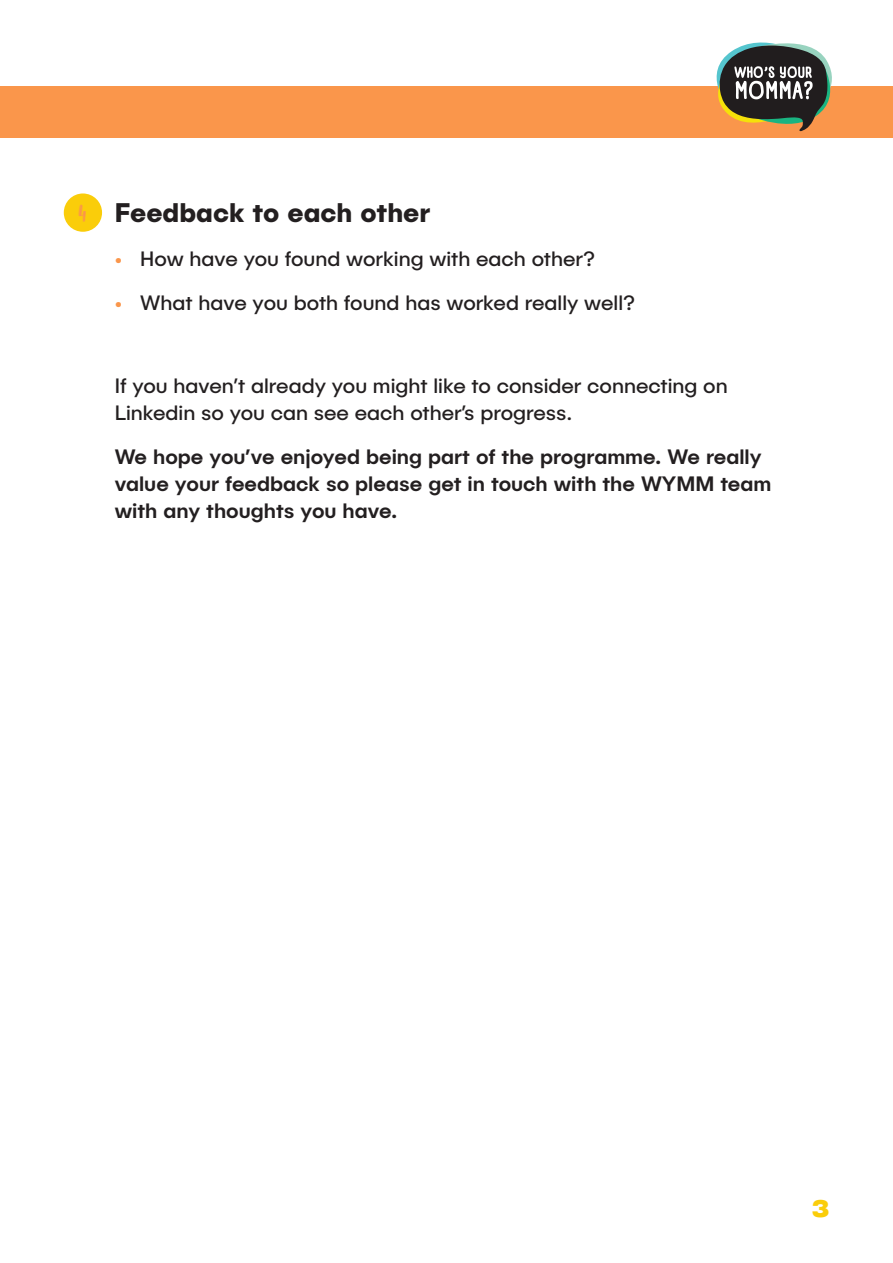
<style>
.page{position:relative;width:893px;height:1263px;background:#fff}
.page>*{position:absolute;margin:0;border:0;box-sizing:border-box;transform-origin:0 0}
.t1{font:700 27px "Publica Sans";color:#231f20}
.t2{font:700 24px "Integral CF";color:#facd0a}
.t3{font:21px/27px "Publica Sans";color:#231f20}
.t4{font:500 21px/27px "Publica Sans";color:#231f20}
.t5{font:10.5px "Bestlady";color:#fa964b}
.s1{color:#fa964b}
</style>
<div class="page">
<div style="left:64px;top:193px;width:38px;height:39px;background:#facd0a;border-radius:50%"></div>
<div style="left:0;top:87px;width:893px;height:51px;background:#fa964b"></div>
<svg style="left:717px;top:43px;width:115px;height:88px"></svg>
<p class="t5" style="left:79px;top:208px;width:10px">4</p>
<p class="t1" style="left:115px;top:195px;width:317px">Feedback to each other</p>
<p class="t3" style="left:115px;top:244px;width:482px"><span class="s1">•</span> How have you found working with each other?</p>
<p class="t3" style="left:115px;top:289px;width:522px"><span class="s1">•</span> What have you both found has worked really well?</p>
<p class="t3" style="left:115px;top:371px;width:614px">If you haven’t already you might like to consider connecting on<br>Linkedin so you can see each other’s progress.</p>
<p class="t4" style="left:115px;top:442px;width:658px">We hope you’ve enjoyed being part of the programme. We really value your feedback so please get in touch with the WYMM team with any thoughts you have.</p>
<p class="t2" style="left:812px;top:1195px;width:18px">3</p>
</div>
